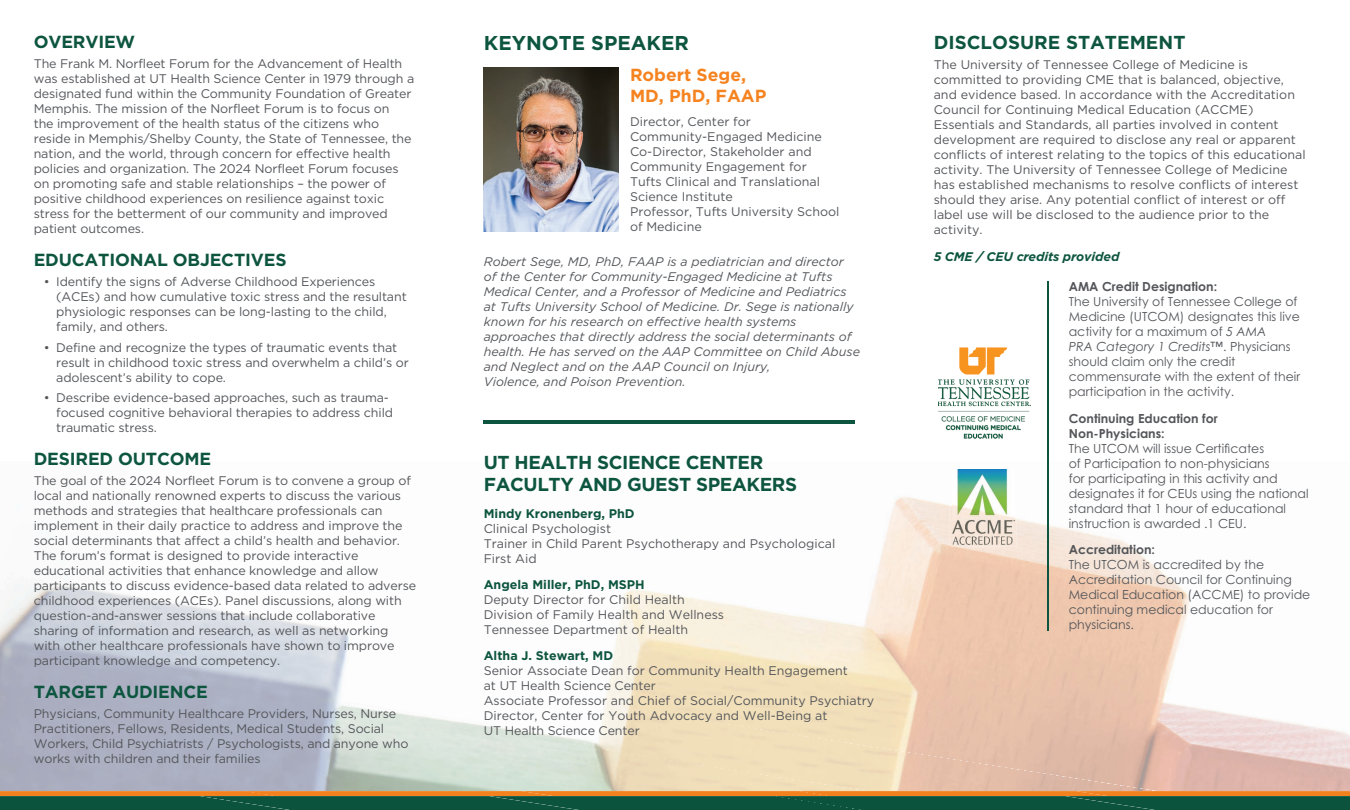
<style>
.page{position:relative;width:1350px;height:810px;background:#fff}
.page>*{position:absolute;margin:0;border:0;box-sizing:border-box;transform-origin:0 0}
.t1{font:700 20px "Gotham";color:#0d553f}
.t2{font:700 18.75px/22.5px "Gotham";letter-spacing:-.02em;color:#0d553f}
.t3{font:700 18.75px "Gotham";color:#0d553f}
.t4{font:700 17.5px "Gotham";letter-spacing:-.01em;color:#0d553f}
.t5{font:700 17.5px/21px "Gotham";color:#f58320}
.t6{font:12.5px/15px "Gotham";letter-spacing:-.01em;color:#54565a}
.t7{font:12.5px/15px "Century Gothic Pro";color:#54565a}
.t8{font:italic 12.5px/15px "Gotham";color:#54565a}
.t9{font:700 12.5px/15px "Century Gothic Pro";color:#54565a}
.t10{font:700 12.5px "Gotham";color:#0d553f}
.t11{font:italic 700 12.5px "Gotham";letter-spacing:-.01em;color:#0d553f}
.s1{font-style:italic}
</style>
<div class="page">
<img style="left:1085px;top:533px;width:265px;height:258px">
<img style="left:0;top:611px;width:1162px;height:180px">
<img style="left:769px;top:461px;width:316px;height:311px">
<img style="left:1059px;top:461px;width:26px;height:4px">
<img style="left:0;top:656px;width:871px;height:135px">
<img style="left:418px;top:589px;width:351px;height:136px">
<img style="left:0;top:701px;width:580px;height:90px">
<img style="left:153px;top:589px;width:299px;height:88px">
<div style="left:0;top:746px;width:291px;height:45px;background:#abaec0"></div>
<img style="left:0;top:584px;width:181px;height:52px">
<img style="left:1108px;top:791px;width:242px;height:5px">
<img style="left:832px;top:791px;width:276px;height:5px">
<img style="left:554px;top:791px;width:278px;height:5px">
<img style="left:278px;top:791px;width:276px;height:5px">
<img style="left:0;top:791px;width:278px;height:5px">
<img style="left:1155px;top:796px;width:195px;height:14px">
<img style="left:866px;top:796px;width:289px;height:14px">
<img style="left:579px;top:796px;width:287px;height:14px">
<img style="left:290px;top:796px;width:289px;height:14px">
<img style="left:0;top:796px;width:290px;height:14px">
<img style="left:938px;top:348px;width:92px;height:90px">
<img style="left:949px;top:466px;width:68px;height:80px">
<img style="left:953px;top:470px;width:61px;height:75px">
<hr style="left:1048px;top:281px;width:1px;height:350px;background:#0d553f">
<img style="left:484px;top:68px;width:135px;height:163px">
<hr style="left:484px;top:420px;width:371px;height:4px;background:#0d553f">
<h3 class="t4" style="left:34px;top:31px;width:103px">OVERVIEW</h3>
<p class="t6" style="left:34px;top:56px;width:382px">The Frank M. Norfleet Forum for the Advancement of Health was established at UT Health Science Center in 1979 through a designated fund within the Community Foundation of Greater Memphis. The mission of the Norfleet Forum is to focus on<br>the improvement of the health status of the citizens who reside in Memphis/Shelby County, the State of Tennessee, the nation, and the world, through concern for effective health policies and organization. The 2024 Norfleet Forum focuses on promoting safe and stable relationships – the power of positive childhood experiences on resilience against toxic stress for the betterment of our community and improved patient outcomes.</p>
<h3 class="t4" style="left:34px;top:249px;width:254px">EDUCATIONAL OBJECTIVES</h3>
<p class="t6" style="left:56px;top:274px;width:352px;text-indent:-12px">• Identify the signs of Adverse Childhood Experiences (ACEs) and how cumulative toxic stress and the resultant physiologic responses can be long-lasting to the child, family, and others.</p>
<p class="t6" style="left:56px;top:340px;width:354px;text-indent:-12px">• Define and recognize the types of traumatic events that result in childhood toxic stress and overwhelm a child’s or adolescent’s ability to cope.</p>
<p class="t6" style="left:56px;top:391px;width:338px;text-indent:-12px">• Describe evidence-based approaches, such as trauma&shy;focused cognitive behavioral therapies to address child traumatic stress.</p>
<h3 class="t4" style="left:34px;top:448px;width:179px">DESIRED OUTCOME</h3>
<p class="t6" style="left:34px;top:473px;width:384px">The goal of the 2024 Norfleet Forum is to convene a group of local and nationally renowned experts to discuss the various methods and strategies that healthcare professionals can implement in their daily practice to address and improve the social determinants that affect a child’s health and behavior.<br>The forum’s format is designed to provide interactive educational activities that enhance knowledge and allow participants to discuss evidence-based data related to adverse childhood experiences (ACEs). Panel discussions, along with question-and-answer sessions that include collaborative sharing of information and research, as well as networking with other healthcare professionals have shown to improve participant knowledge and competency.</p>
<h3 class="t4" style="left:34px;top:681px;width:176px">TARGET AUDIENCE</h3>
<p class="t6" style="left:34px;top:706px;width:376px">Physicians, Community Healthcare Providers, Nurses, Nurse Practitioners, Fellows, Residents, Medical Students, Social Workers, Child Psychiatrists / Psychologists, and anyone who works with children and their families</p>
<h1 class="t1" style="left:484px;top:31px;width:207px">KEYNOTE SPEAKER</h1>
<h3 class="t5" style="left:630px;top:64px;width:138px">Robert Sege,<br>MD, PhD, FAAP</h3>
<p class="t6" style="left:630px;top:114px;width:211px">Director, Center for<br>Community-Engaged Medicine<br>Co-Director, Stakeholder and<br>Community Engagement for<br>Tufts Clinical and Translational<br>Science Institute<br>Professor, Tufts University School of Medicine</p>
<p class="t8" style="left:484px;top:254px;width:378px">Robert Sege, MD, PhD, FAAP is a pediatrician and director<br>of the Center for Community-Engaged Medicine at Tufts Medical Center, and a Professor of Medicine and Pediatrics at Tufts University School of Medicine. Dr. Sege is nationally known for his research on effective health systems approaches that directly address the social determinants of health. He has served on the AAP Committee on Child Abuse and Neglect and on the AAP Council on Injury,<br>Violence, and Poison Prevention.</p>
<h2 class="t2" style="left:484px;top:451px;width:315px">UT HEALTH SCIENCE CENTER<br>FACULTY AND GUEST SPEAKERS</h2>
<p class="t10" style="left:484px;top:506px;width:152px">Mindy Kronenberg, PhD</p>
<p class="t6" style="left:484px;top:521px;width:353px">Clinical Psychologist<br>Trainer in Child Parent Psychotherapy and Psychological<br>First Aid</p>
<p class="t10" style="left:484px;top:577px;width:163px">Angela Miller, PhD, MSPH</p>
<p class="t6" style="left:484px;top:592px;width:242px">Deputy Director for Child Health<br>Division of Family Health and Wellness<br>Tennessee Department of Health</p>
<p class="t10" style="left:484px;top:648px;width:131px">Altha J. Stewart, MD</p>
<p class="t6" style="left:484px;top:663px;width:392px">Senior Associate Dean for Community Health Engagement<br>at UT Health Science Center<br>Associate Professor and Chief of Social/Community Psychiatry Director, Center for Youth Advocacy and Well-Being at<br>UT Health Science Center</p>
<h2 class="t3" style="left:934px;top:31px;width:253px">DISCLOSURE STATEMENT</h2>
<p class="t6" style="left:934px;top:57px;width:374px">The University of Tennessee College of Medicine is committed to providing CME that is balanced, objective, and evidence based. In accordance with the Accreditation Council for Continuing Medical Education (ACCME)<br>Essentials and Standards, all parties involved in content development are required to disclose any real or apparent conflicts of interest relating to the topics of this educational activity. The University of Tennessee College of Medicine has established mechanisms to resolve conflicts of interest should they arise. Any potential conflict of interest or off label use will be disclosed to the audience prior to the activity.</p>
<p class="t11" style="left:934px;top:250px;width:187px">5 CME / CEU credits provided</p>
<p class="t9" style="left:1069px;top:279px;width:150px">AMA Credit Designation:</p>
<p class="t7" style="left:1069px;top:294px;width:233px">The University of Tennessee College of Medicine (UTCOM) designates this live activity for a maximum of <span class="s1">5 AMA<br>PRA Category 1 Credits™</span>. Physicians should claim only the credit commensurate with the extent of their participation in the activity.</p>
<p class="t9" style="left:1069px;top:410px;width:151px">Continuing Education for<br>Non-Physicians:</p>
<p class="t7" style="left:1069px;top:440px;width:241px">The UTCOM will issue Certificates<br>of Participation to non-physicians<br>for participating in this activity and designates it for CEUs using the national standard that 1 hour of educational instruction is awarded .1 CEU.</p>
<p class="t9" style="left:1069px;top:542px;width:88px">Accreditation:</p>
<p class="t7" style="left:1069px;top:557px;width:243px">The UTCOM is accredited by the<br>Accreditation Council for Continuing<br>Medical Education (ACCME) to provide continuing medical education for physicians.</p>
</div>
